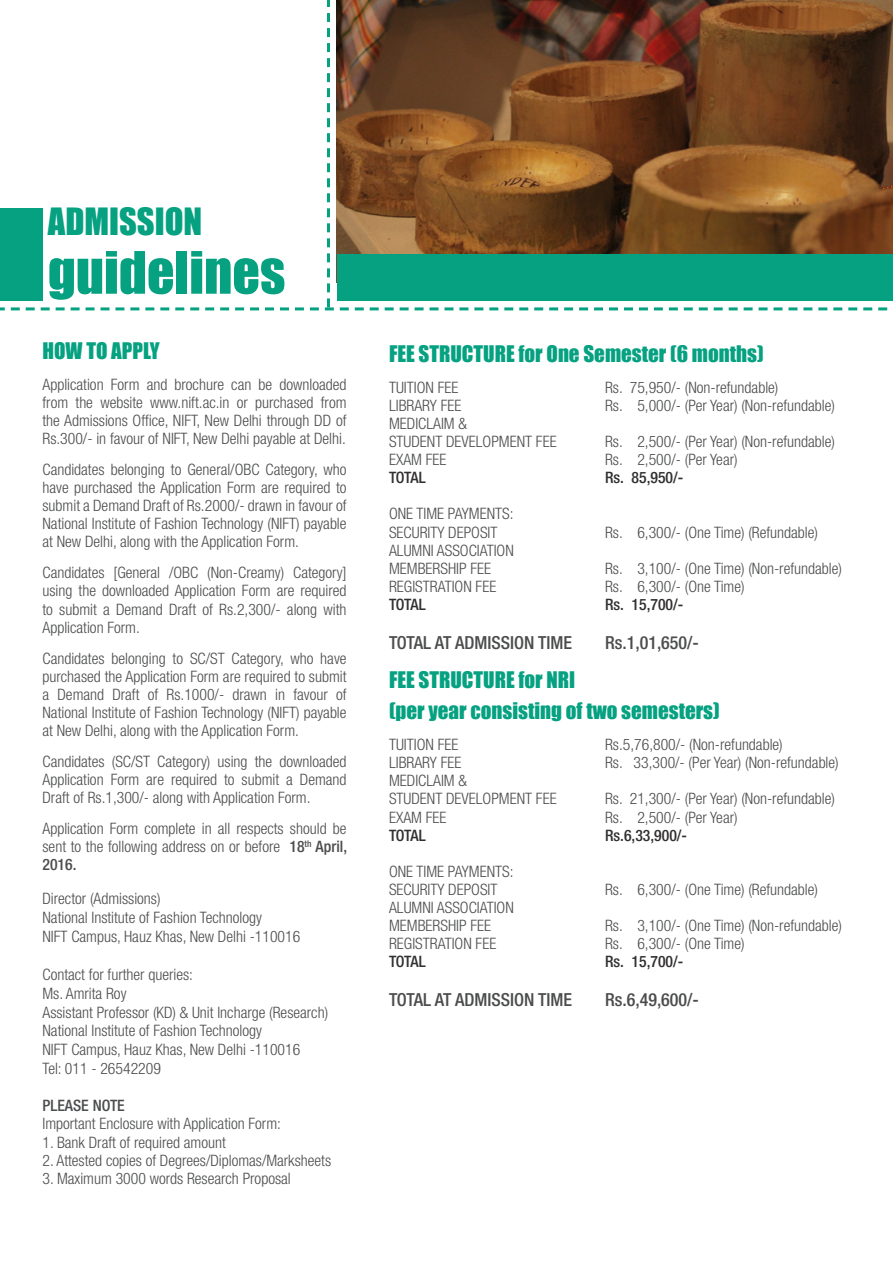
<style>
.page{position:relative;width:893px;height:1263px;background:#fff}
.page>*{position:absolute;margin:0;border:0;box-sizing:border-box;transform-origin:0 0}
.t1{font:54px "Impact";color:#05a181}
.t2{font:34.5px "Impact";color:#05a181}
.List_Paragraph{font:21px "Impact";color:#05a181}
.t3{font:500 condensed 18px "Helvetica Neue LT Std";color:#4b4c4d}
.List_Paragraph-2{font:300 condensed 15.75px/18.1px "Helvetica Neue LT Std";color:#4b4c4d;text-align:justify}
.t4{font:500 condensed 15.75px "Helvetica Neue LT Std";color:#312f30}
.t5{font:500 condensed 15.75px "Helvetica Neue LT Std";color:#4b4c4d}
.s1{font-weight:500}
</style>
<div class="page">
<svg style="left:0;top:0;width:888px;height:310px"></svg>
<img style="left:337px;top:0;width:556px;height:254px">
<div style="left:337px;top:254px;width:556px;height:47px;background:#05a181"></div>
<p class="t2" style="left:48px;top:195px;width:156px">ADMISSION</p>
<p class="t1" style="left:48px;top:231px;width:239px">guidelines</p>
<p class="List_Paragraph" style="left:43px;top:334px;width:119px">HOW TO APPLY</p>
<p class="List_Paragraph-2" style="left:43px;top:375px;width:306px">Application Form and brochure can be downloaded from the website www.nift.ac.in or purchased from the Admissions Office, NIFT, New Delhi through DD of Rs.300/- in favour of NIFT, New Delhi payable at Delhi.</p>
<p class="List_Paragraph-2" style="left:43px;top:460px;width:306px">Candidates belonging to General/OBC Category, who have purchased the Application Form are required to submit a Demand Draft of Rs.2000/- drawn in favour of National Institute of Fashion Technology (NIFT) payable at New Delhi, along with the Application Form.</p>
<p class="List_Paragraph-2" style="left:43px;top:564px;width:306px">Candidates [General /OBC (Non-Creamy) Category] using the downloaded Application Form are required to submit a Demand Draft of Rs.2,300/- along with Application Form.</p>
<p class="List_Paragraph-2" style="left:43px;top:649px;width:306px">Candidates belonging to SC/ST Category, who have purchased the Application Form are required to submit a Demand Draft of Rs.1000/- drawn in favour of National Institute of Fashion Technology (NIFT) payable at New Delhi, along with the Application Form.</p>
<p class="List_Paragraph-2" style="left:43px;top:752px;width:306px">Candidates (SC/ST Category) using the downloaded Application Form are required to submit a Demand Draft of Rs.1,300/- along with Application Form.</p>
<p class="List_Paragraph-2" style="left:43px;top:819px;width:306px">Application Form complete in all respects should be sent to the following address on or before <span class="s1">18</span><sup>th</sup> <span class="s1">April, 2016.</span></p>
<p class="List_Paragraph-2" style="left:43px;top:889px;width:120px">Director (Admissions)</p>
<p class="List_Paragraph-2" style="left:43px;top:908px;width:221px">National Institute of Fashion Technology</p>
<p class="List_Paragraph-2" style="left:43px;top:927px;width:259px">NIFT Campus, Hauz Khas, New Delhi -110016</p>
<p class="List_Paragraph-2" style="left:43px;top:965px;width:152px">Contact for further queries:</p>
<p class="List_Paragraph-2" style="left:43px;top:984px;width:85px">Ms. Amrita Roy</p>
<p class="List_Paragraph-2" style="left:43px;top:1003px;width:287px">Assistant Professor (KD) &amp; Unit Incharge (Research)</p>
<p class="List_Paragraph-2" style="left:43px;top:1022px;width:221px">National Institute of Fashion Technology</p>
<p class="List_Paragraph-2" style="left:43px;top:1040px;width:259px">NIFT Campus, Hauz Khas, New Delhi -110016</p>
<p class="List_Paragraph-2" style="left:43px;top:1059px;width:120px">Tel: 011 - 26542209</p>
<p class="t5" style="left:43px;top:1096px;width:84px">PLEASE NOTE</p>
<p class="List_Paragraph-2" style="left:43px;top:1114px;width:240px">Important Enclosure with Application Form:</p>
<p class="List_Paragraph-2" style="left:43px;top:1133px;width:185px">1. Bank Draft of required amount</p>
<p class="List_Paragraph-2" style="left:43px;top:1151px;width:290px">2. Attested copies of Degrees/Diplomas/Marksheets</p>
<p class="List_Paragraph-2" style="left:43px;top:1169px;width:250px">3. Maximum 3000 words Research Proposal</p>
<p class="List_Paragraph" style="left:389px;top:337px;width:376px">FEE STRUCTURE for One Semester (6 months)</p>
<p class="List_Paragraph-2" style="left:389px;top:378px;width:71px">TUITION FEE</p>
<p class="List_Paragraph-2" style="left:605px;top:378px;width:175px">Rs. 75,950/- (Non-refundable)</p>
<p class="List_Paragraph-2" style="left:389px;top:396px;width:74px">LIBRARY FEE</p>
<p class="List_Paragraph-2" style="left:605px;top:396px;width:231px">Rs. 5,000/- (Per Year) (Non-refundable)</p>
<p class="List_Paragraph-2" style="left:389px;top:414px;width:79px">MEDICLAIM &amp;</p>
<p class="List_Paragraph-2" style="left:389px;top:432px;width:169px">STUDENT DEVELOPMENT FEE</p>
<p class="List_Paragraph-2" style="left:605px;top:432px;width:231px">Rs. 2,500/- (Per Year) (Non-refundable)</p>
<p class="List_Paragraph-2" style="left:389px;top:450px;width:59px">EXAM FEE</p>
<p class="List_Paragraph-2" style="left:605px;top:450px;width:134px">Rs. 2,500/- (Per Year)</p>
<p class="t4" style="left:389px;top:468px;width:38px">TOTAL</p>
<p class="t4" style="left:605px;top:468px;width:80px">Rs. 85,950/-</p>
<p class="List_Paragraph-2" style="left:389px;top:505px;width:126px">ONE TIME PAYMENTS:</p>
<p class="List_Paragraph-2" style="left:389px;top:523px;width:110px">SECURITY DEPOSIT</p>
<p class="List_Paragraph-2" style="left:605px;top:523px;width:214px">Rs. 6,300/- (One Time) (Refundable)</p>
<p class="List_Paragraph-2" style="left:389px;top:541px;width:126px">ALUMNI ASSOCIATION</p>
<p class="List_Paragraph-2" style="left:389px;top:559px;width:104px">MEMBERSHIP FEE</p>
<p class="List_Paragraph-2" style="left:605px;top:559px;width:238px">Rs. 3,100/- (One Time) (Non-refundable)</p>
<p class="List_Paragraph-2" style="left:389px;top:577px;width:109px">REGISTRATION FEE</p>
<p class="List_Paragraph-2" style="left:605px;top:577px;width:141px">Rs. 6,300/- (One Time)</p>
<p class="t4" style="left:389px;top:595px;width:38px">TOTAL</p>
<p class="t4" style="left:605px;top:595px;width:80px">Rs. 15,700/-</p>
<p class="t3" style="left:389px;top:632px;width:184px">TOTAL AT ADMISSION TIME</p>
<p class="t3" style="left:605px;top:632px;width:95px">Rs.1,01,650/-</p>
<p class="List_Paragraph" style="left:389px;top:663px;width:188px">FEE STRUCTURE for NRI</p>
<p class="List_Paragraph" style="left:389px;top:695px;width:332px">(per year consisting of two semesters)</p>
<p class="List_Paragraph-2" style="left:389px;top:735px;width:71px">TUITION FEE</p>
<p class="List_Paragraph-2" style="left:605px;top:735px;width:179px">Rs.5,76,800/- (Non-refundable)</p>
<p class="List_Paragraph-2" style="left:389px;top:753px;width:74px">LIBRARY FEE</p>
<p class="List_Paragraph-2" style="left:605px;top:753px;width:235px">Rs. 33,300/- (Per Year) (Non-refundable)</p>
<p class="List_Paragraph-2" style="left:389px;top:771px;width:79px">MEDICLAIM &amp;</p>
<p class="List_Paragraph-2" style="left:389px;top:790px;width:169px">STUDENT DEVELOPMENT FEE</p>
<p class="List_Paragraph-2" style="left:605px;top:790px;width:231px">Rs. 21,300/- (Per Year) (Non-refundable)</p>
<p class="List_Paragraph-2" style="left:389px;top:808px;width:59px">EXAM FEE</p>
<p class="List_Paragraph-2" style="left:605px;top:808px;width:134px">Rs. 2,500/- (Per Year)</p>
<p class="t4" style="left:389px;top:826px;width:38px">TOTAL</p>
<p class="t4" style="left:605px;top:826px;width:84px">Rs.6,33,900/-</p>
<p class="List_Paragraph-2" style="left:389px;top:862px;width:126px">ONE TIME PAYMENTS:</p>
<p class="List_Paragraph-2" style="left:389px;top:880px;width:110px">SECURITY DEPOSIT</p>
<p class="List_Paragraph-2" style="left:605px;top:880px;width:214px">Rs. 6,300/- (One Time) (Refundable)</p>
<p class="List_Paragraph-2" style="left:389px;top:898px;width:126px">ALUMNI ASSOCIATION</p>
<p class="List_Paragraph-2" style="left:389px;top:916px;width:104px">MEMBERSHIP FEE</p>
<p class="List_Paragraph-2" style="left:605px;top:916px;width:238px">Rs. 3,100/- (One Time) (Non-refundable)</p>
<p class="List_Paragraph-2" style="left:389px;top:934px;width:109px">REGISTRATION FEE</p>
<p class="List_Paragraph-2" style="left:605px;top:934px;width:141px">Rs. 6,300/- (One Time)</p>
<p class="t4" style="left:389px;top:952px;width:38px">TOTAL</p>
<p class="t4" style="left:605px;top:952px;width:80px">Rs. 15,700/-</p>
<p class="t3" style="left:389px;top:989px;width:184px">TOTAL AT ADMISSION TIME</p>
<p class="t3" style="left:605px;top:989px;width:95px">Rs.6,49,600/-</p>
</div>
